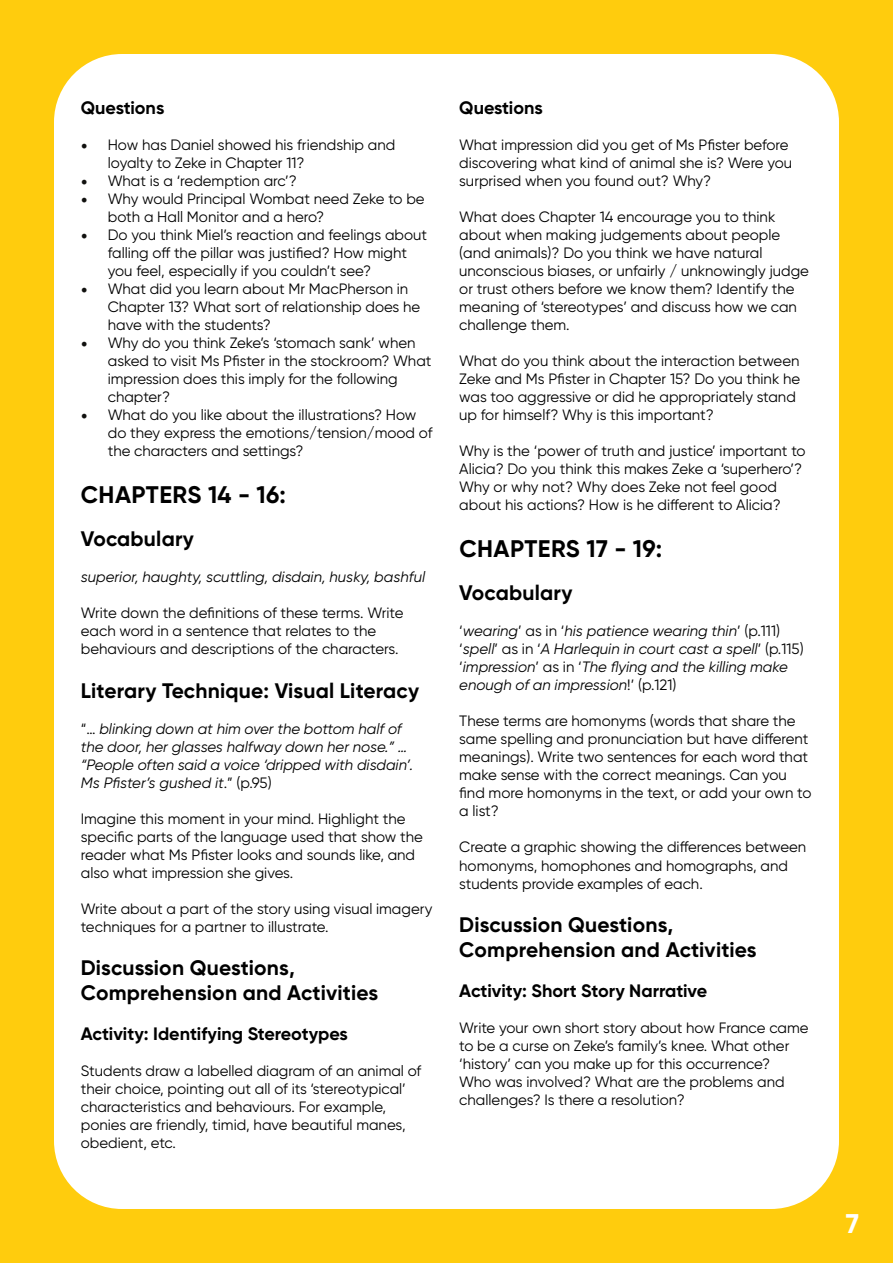
<style>
.page{position:relative;width:893px;height:1263px;background:#ffcc0d}
.page>*{position:absolute;margin:0;border:0;box-sizing:border-box;transform-origin:0 0}
.t1{font:700 27px "Gilroy";color:#fff}
.t2{font:700 24px "Gilroy";letter-spacing:.01em;color:#000}
.t3{font:700 21px/25.2px "Gilroy";letter-spacing:.01em;color:#000}
.t4{font:700 18px "Gilroy";color:#000}
.t5{font:15px/18px "Gilroy";color:#000}
.t6{font:italic 15px/18px "Gilroy";color:#000}
.s1{font-family:"Minion Pro";font-size:18px;color:#11110f}
.s2{font-style:normal}
</style>
<div class="page">
<div style="left:54px;top:54px;width:785px;height:1155px;background:#fff;border-radius:68px"></div>
<p class="t4" style="left:81px;top:97px;width:85px">Questions</p>
<p class="t5" style="left:108px;top:136px;width:289px;text-indent:-27px"><span class="s1">•</span> How has Daniel showed his friendship and loyalty to Zeke in Chapter 11?</p>
<p class="t5" style="left:81px;top:172px;width:217px"><span class="s1">•</span> What is a ‘redemption arc’?</p>
<p class="t5" style="left:108px;top:190px;width:318px;text-indent:-27px"><span class="s1">•</span> Why would Principal Wombat need Zeke to be both a Hall Monitor and a hero?</p>
<p class="t5" style="left:108px;top:226px;width:321px;text-indent:-27px"><span class="s1">•</span> Do you think Miel’s reaction and feelings about falling off the pillar was justified? How might you feel, especially if you couldn’t see?</p>
<p class="t5" style="left:108px;top:280px;width:314px;text-indent:-27px"><span class="s1">•</span> What did you learn about Mr MacPherson in<br>Chapter 13? What sort of relationship does he have with the students?</p>
<p class="t5" style="left:108px;top:334px;width:325px;text-indent:-27px"><span class="s1">•</span> Why do you think Zeke’s ‘stomach sank’ when asked to visit Ms Pfister in the stockroom? What impression does this imply for the following chapter?</p>
<p class="t5" style="left:108px;top:406px;width:326px;text-indent:-27px"><span class="s1">•</span> What do you like about the illustrations? How do they express the emotions/tension/mood of the characters and settings?</p>
<h2 class="t2" style="left:81px;top:480px;width:206px">CHAPTERS 14 - 16:</h2>
<h3 class="t3" style="left:81px;top:526px;width:115px">Vocabulary</h3>
<p class="t6" style="left:81px;top:568px;width:346px">superior, haughty, scuttling, disdain, husky, bashful</p>
<p class="t5" style="left:81px;top:604px;width:324px">Write down the definitions of these terms. Write each word in a sentence that relates to the behaviours and descriptions of the characters.</p>
<h3 class="t3" style="left:81px;top:678px;width:340px">Literary Technique: Visual Literacy</h3>
<p class="t6" style="left:81px;top:719px;width:334px"><span class="s2">“…</span> blinking down at him over the bottom half of the door, her glasses halfway down her nose.” … “People often said a voice ‘dripped with disdain’.<br>Ms Pfister’s gushed it<span class="s2">.” (p.95)</span></p>
<p class="t5" style="left:81px;top:809px;width:344px">Imagine this moment in your mind. Highlight the specific parts of the language used that show the reader what Ms Pfister looks and sounds like, and also what impression she gives.</p>
<p class="t5" style="left:81px;top:899px;width:353px">Write about a part of the story using visual imagery techniques for a partner to illustrate.</p>
<h3 class="t3" style="left:81px;top:955px;width:299px">Discussion Questions,<br>Comprehension and Activities</h3>
<p class="t4" style="left:81px;top:1022px;width:269px">Activity: Identifying Stereotypes</p>
<p class="t5" style="left:81px;top:1061px;width:342px">Students draw a labelled diagram of an animal of their choice, pointing out all of its ‘stereotypical’ characteristics and behaviours. For example, ponies are friendly, timid, have beautiful manes, obedient, etc.</p>
<p class="t4" style="left:459px;top:97px;width:85px">Questions</p>
<p class="t5" style="left:459px;top:136px;width:334px">What impression did you get of Ms Pfister before discovering what kind of animal she is? Were you surprised when you found out? Why?</p>
<p class="t5" style="left:459px;top:208px;width:351px">What does Chapter 14 encourage you to think about when making judgements about people (and animals)? Do you think we have natural unconscious biases, or unfairly / unknowingly judge or trust others before we know them? Identify the meaning of ‘stereotypes’ and discuss how we can challenge them.</p>
<p class="t5" style="left:459px;top:352px;width:343px">What do you think about the interaction between Zeke and Ms Pfister in Chapter 15? Do you think he was too aggressive or did he appropriately stand up for himself? Why is this important?</p>
<p class="t5" style="left:459px;top:442px;width:348px">Why is the ‘power of truth and justice’ important to Alicia? Do you think this makes Zeke a ‘superhero’?<br>Why or why not? Why does Zeke not feel good about his actions? How is he different to Alicia?</p>
<h2 class="t2" style="left:459px;top:534px;width:205px">CHAPTERS 17 - 19:</h2>
<h3 class="t3" style="left:459px;top:580px;width:115px">Vocabulary</h3>
<p class="t6" style="left:459px;top:622px;width:346px"><span class="s2">‘</span>wearing<span class="s2">’ as in ‘</span>his patience wearing thin<span class="s2">’ (p.111) ‘</span>spell<span class="s2">’ as in ‘</span>A Harlequin in court cast a spell<span class="s2">’ (p.115) ‘</span>impression<span class="s2">’ as in ‘</span>The flying and the killing make enough of an impression<span class="s2">!’ (p.121)</span></p>
<p class="t5" style="left:459px;top:712px;width:354px">These terms are homonyms (words that share the same spelling and pronunciation but have different meanings). Write two sentences for each word that make sense with the correct meanings. Can you find more homonyms in the text, or add your own to a list?</p>
<p class="t5" style="left:459px;top:838px;width:349px">Create a graphic showing the differences between homonyms, homophones and homographs, and students provide examples of each.</p>
<h3 class="t3" style="left:459px;top:912px;width:299px">Discussion Questions,<br>Comprehension and Activities</h3>
<p class="t4" style="left:459px;top:979px;width:250px">Activity: Short Story Narrative</p>
<p class="t5" style="left:459px;top:1018px;width:351px">Write your own short story about how France came to be a curse on Zeke’s family’s knee. What other ‘history’ can you make up for this occurrence?<br>Who was involved? What are the problems and challenges? Is there a resolution?</p>
<h1 class="t1" style="left:846px;top:1207px;width:15px">7</h1>
</div>
